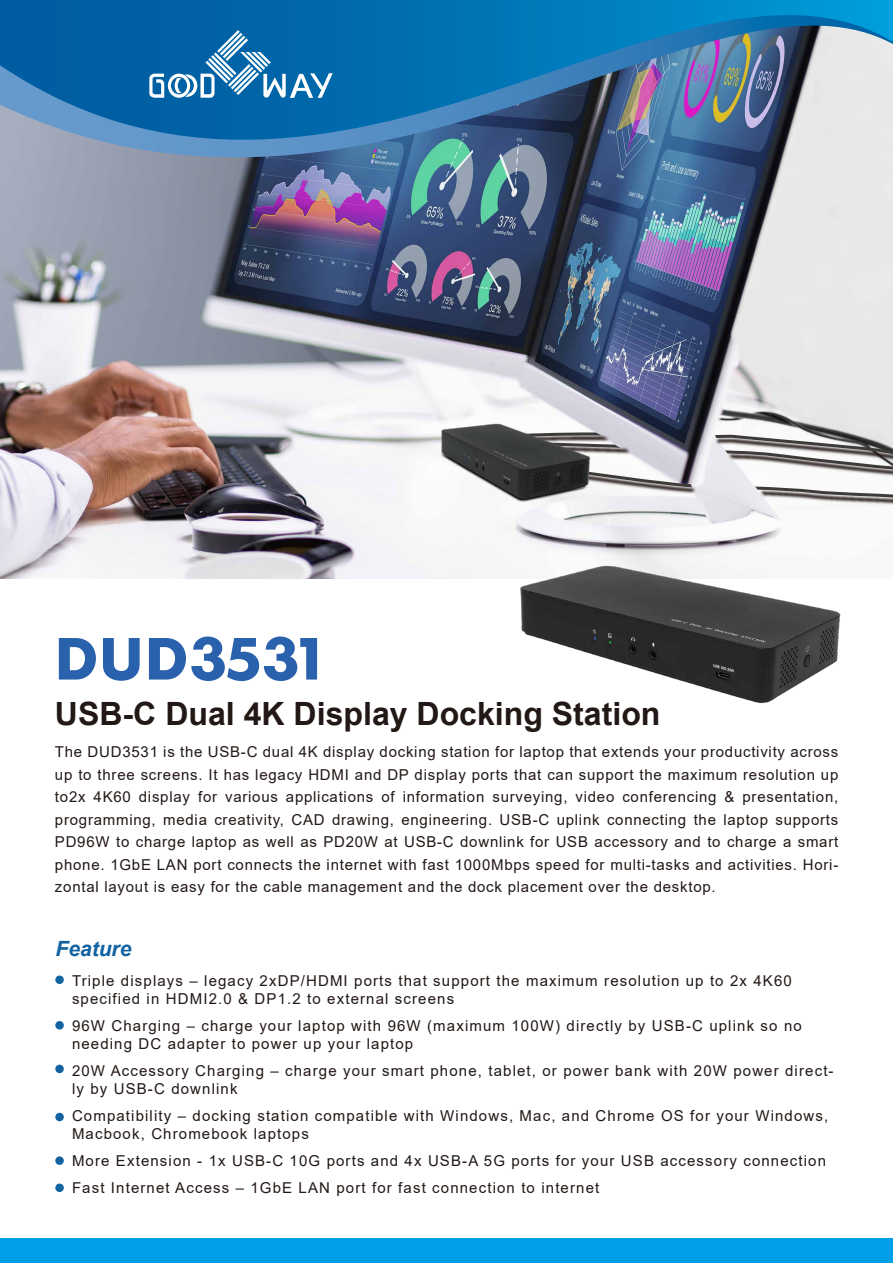
<style>
.page{position:relative;width:893px;height:1263px;background:#fff}
.page>*{position:absolute;margin:0;border:0;box-sizing:border-box;transform-origin:0 0}
.t1{font:54.3px "Futura Maxi CG Bold";color:#2a61ad}
.t2{font:700 32.1px "Arial";color:#221815}
.t3{font:italic 700 21px "Arial";color:#1363a1}
.t4{font:15px/22.5px "Arial";letter-spacing:.075em;color:#221815}
</style>
<div class="page">
<img style="left:0;top:201px;width:893px;height:378px">
<div style="left:55px;top:975px;width:9px;height:9px;background:#1363a1;border-radius:50%"></div>
<div style="left:55px;top:1021px;width:9px;height:8px;background:#1363a1;border-radius:50%"></div>
<div style="left:55px;top:1065px;width:9px;height:8px;background:#1363a1;border-radius:50%"></div>
<div style="left:55px;top:1113px;width:9px;height:8px;background:#1363a1;border-radius:50%"></div>
<div style="left:55px;top:1156px;width:9px;height:9px;background:#1363a1;border-radius:50%"></div>
<div style="left:55px;top:1183px;width:9px;height:9px;background:#1363a1;border-radius:50%"></div>
<div style="left:0;top:1238px;width:893px;height:25px;background:#00a0e9"></div>
<img style="left:0;top:189px;width:893px;height:12px">
<svg style="left:0;top:0;width:893px;height:189px;background:#427da9"></svg>
<svg style="left:149px;top:30px;width:184px;height:68px;background:#3282b8"></svg>
<img style="left:493px;top:546px;width:367px;height:158px">
<img style="left:528px;top:507px;width:179px;height:39px">
<img style="left:707px;top:530px;width:186px;height:28px">
<img style="left:601px;top:392px;width:62px;height:115px">
<img style="left:676px;top:521px;width:217px;height:9px">
<img style="left:462px;top:383px;width:200px;height:113px">
<img style="left:663px;top:385px;width:230px;height:136px">
<svg style="left:601px;top:432px;width:19px;height:16px"></svg>
<svg style="left:715px;top:435px;width:178px;height:36px"></svg>
<svg style="left:601px;top:471px;width:91px;height:16px"></svg>
<svg style="left:755px;top:486px;width:138px;height:13px"></svg>
<img style="left:435px;top:408px;width:166px;height:107px">
<h1 class="t1" style="left:54px;top:623px;width:269px">DUD3531</h1>
<h2 class="t2" style="left:55px;top:691px;width:607px">USB-C Dual 4K Display Docking Station</h2>
<p class="t4" style="left:55px;top:740px;width:785px;text-align:justify">The DUD3531 is the USB-C dual 4K display docking station for laptop that extends your productivity across up to three screens. It has legacy HDMI and DP display ports that can support the maximum resolution up to2x 4K60 display for various applications of information surveying, video conferencing &amp; presentation, programming, media creativity, CAD drawing, engineering. USB-C uplink connecting the laptop supports PD96W to charge laptop as well as PD20W at USB-C downlink for USB accessory and to charge a smart phone. 1GbE LAN port connects the internet with fast 1000Mbps speed for multi-tasks and activities. Hori&shy;zontal layout is easy for the cable management and the dock placement over the desktop.</p>
<h3 class="t3" style="left:56px;top:934px;width:77px">Feature</h3>
<p class="t4" style="left:72px;top:971px;width:721px;line-height:18px">Triple displays – legacy 2xDP/HDMI ports that support the maximum resolution up to 2x 4K60 specified in HDMI2.0 &amp; DP1.2 to external screens</p>
<p class="t4" style="left:72px;top:1016px;width:731px;line-height:18px">96W Charging – charge your laptop with 96W (maximum 100W) directly by USB-C uplink so no needing DC adapter to power up your laptop</p>
<p class="t4" style="left:72px;top:1061px;width:763px;line-height:18px">20W Accessory Charging – charge your smart phone, tablet, or power bank with 20W power direct&shy;ly by USB-C downlink</p>
<p class="t4" style="left:72px;top:1106px;width:758px;line-height:18px">Compatibility – docking station compatible with Windows, Mac, and Chrome OS for your Windows,<br>Macbook, Chromebook laptops</p>
<p class="t4" style="left:72px;top:1147px;width:756px;line-height:27px">More Extension - 1x USB-C 10G ports and 4x USB-A 5G ports for your USB accessory connection<br>Fast Internet Access – 1GbE LAN port for fast connection to internet</p>
</div>
